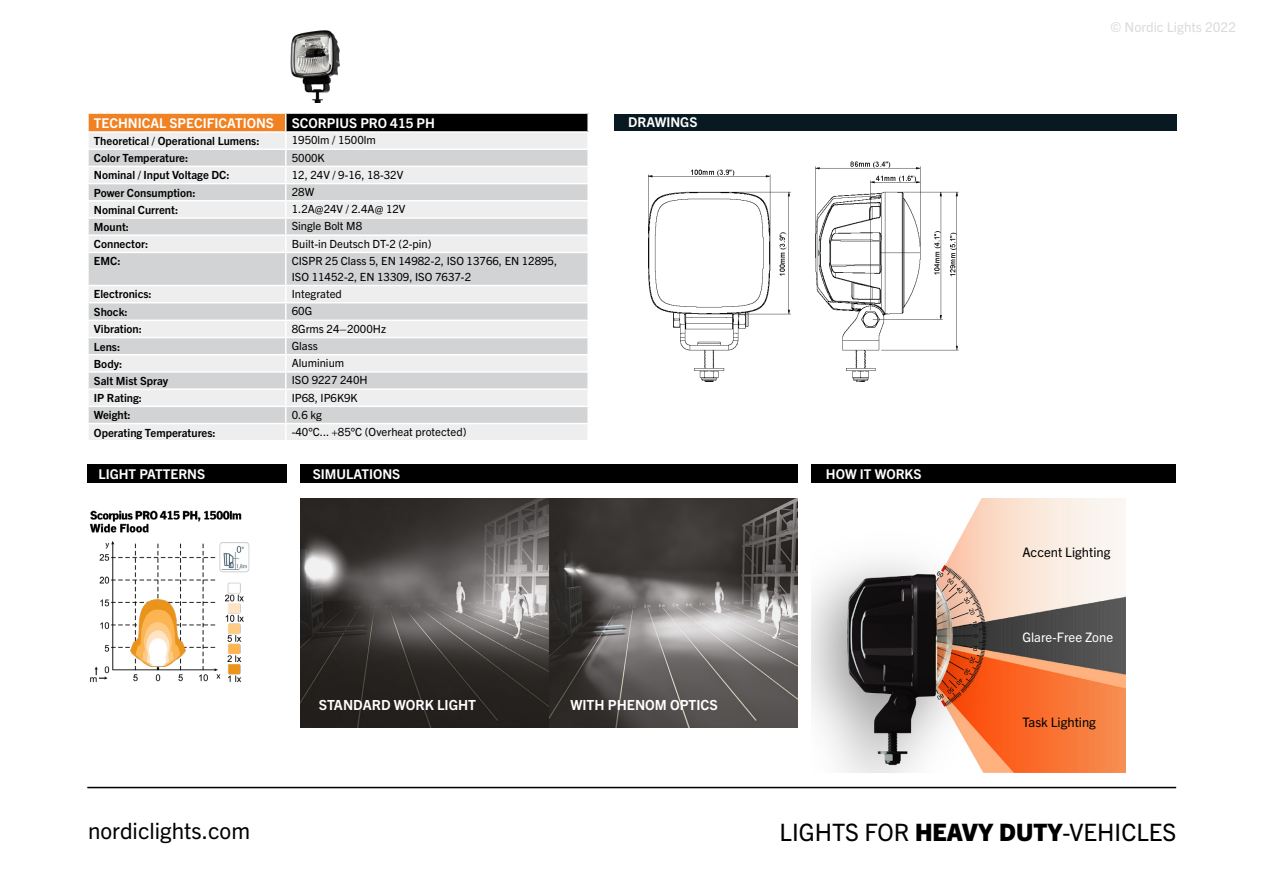
<style>
.page{position:relative;width:1263px;height:893px;background:#fff}
.page>*{position:absolute;margin:0;border:0;box-sizing:border-box;transform-origin:0 0}
.t1{font:24px "Trade Gothic Next LT Pro";color:#000}
.t2{font:22.5px "Trade Gothic Next LT Pro";color:#000}
.t3{font:700 13.95px "Trade Gothic Next LT Pro";color:#fff}
.t4{font:700 13.5px "Trade Gothic Next LT Pro";color:#fff}
.t5{font:13.5px "Trade Gothic Next LT Pro";color:#dbdada}
.t6{font:13.05px "Trade Gothic Next LT Pro";color:#000}
.t7{font:13.05px "Trade Gothic Next LT Pro";color:#fff}
.t8{font:11.25px/16.5px "Trade Gothic Next LT Pro";color:#000}
.t9{font:700 11.25px "Trade Gothic Next LT Pro";color:#000}
.s1{font-weight:800}
</style>
<div class="page">
<hr style="left:87px;top:787px;width:1089px;height:1px;background:#000">
<div style="left:88px;top:113px;width:198px;height:19px;background:#f08223"></div>
<div style="left:286px;top:113px;width:302px;height:19px;background:#000"></div>
<div style="left:89px;top:133px;width:498px;height:307px;background:#eeeeef"></div>
<svg style="left:89px;top:150px;width:498px;height:273px;background:#dedfe0"></svg>
<svg style="left:285px;top:114px;width:1px;height:138px"></svg>
<svg style="left:587px;top:114px;width:1px;height:120px"></svg>
<hr style="left:285px;top:253px;width:1px;height:32px;background:#fff">
<svg style="left:285px;top:286px;width:1px;height:154px"></svg>
<svg style="left:587px;top:303px;width:1px;height:120px"></svg>
<hr style="left:87px;top:112px;width:199px;height:2px;background:#fff">
<hr style="left:286px;top:112px;width:303px;height:2px;background:#fff">
<hr style="left:87px;top:131px;width:199px;height:2px;background:#fff">
<hr style="left:286px;top:131px;width:303px;height:2px;background:#fff">
<hr style="left:87px;top:148px;width:199px;height:2px;background:#fff">
<hr style="left:286px;top:148px;width:303px;height:2px;background:#fff">
<hr style="left:87px;top:166px;width:199px;height:1px;background:#fff">
<hr style="left:286px;top:166px;width:303px;height:1px;background:#fff">
<hr style="left:87px;top:183px;width:199px;height:1px;background:#fff">
<hr style="left:286px;top:183px;width:303px;height:1px;background:#fff">
<hr style="left:87px;top:200px;width:199px;height:2px;background:#fff">
<hr style="left:286px;top:200px;width:303px;height:2px;background:#fff">
<hr style="left:87px;top:217px;width:199px;height:2px;background:#fff">
<hr style="left:286px;top:217px;width:303px;height:2px;background:#fff">
<hr style="left:87px;top:234px;width:199px;height:2px;background:#fff">
<svg style="left:88px;top:114px;width:1px;height:121px"></svg>
<hr style="left:286px;top:234px;width:303px;height:2px;background:#fff">
<hr style="left:87px;top:252px;width:199px;height:1px;background:#fff">
<hr style="left:286px;top:252px;width:303px;height:1px;background:#fff">
<hr style="left:87px;top:285px;width:199px;height:1px;background:#fff">
<hr style="left:286px;top:285px;width:303px;height:1px;background:#fff">
<hr style="left:87px;top:302px;width:199px;height:1px;background:#fff">
<hr style="left:286px;top:302px;width:303px;height:1px;background:#fff">
<hr style="left:87px;top:320px;width:199px;height:1px;background:#fff">
<hr style="left:286px;top:320px;width:303px;height:1px;background:#fff">
<hr style="left:87px;top:337px;width:199px;height:1px;background:#fff">
<hr style="left:286px;top:337px;width:303px;height:1px;background:#fff">
<hr style="left:87px;top:354px;width:199px;height:1px;background:#fff">
<hr style="left:286px;top:354px;width:303px;height:1px;background:#fff">
<hr style="left:87px;top:371px;width:199px;height:2px;background:#fff">
<hr style="left:286px;top:371px;width:303px;height:2px;background:#fff">
<hr style="left:87px;top:388px;width:199px;height:2px;background:#fff">
<hr style="left:286px;top:388px;width:303px;height:2px;background:#fff">
<hr style="left:87px;top:406px;width:199px;height:1px;background:#fff">
<hr style="left:286px;top:406px;width:303px;height:1px;background:#fff">
<hr style="left:87px;top:423px;width:199px;height:1px;background:#fff">
<svg style="left:88px;top:303px;width:1px;height:120px"></svg>
<hr style="left:286px;top:423px;width:303px;height:1px;background:#fff">
<div style="left:614px;top:114px;width:562px;height:17px;background:#081922"></div>
<div style="left:87px;top:464px;width:200px;height:19px;background:#000"></div>
<div style="left:300px;top:464px;width:498px;height:19px;background:#000"></div>
<div style="left:811px;top:464px;width:365px;height:19px;background:#000"></div>
<img style="left:89px;top:510px;width:161px;height:173px">
<img style="left:648px;top:161px;width:311px;height:221px">
<img style="left:290px;top:30px;width:50px;height:72px">
<img style="left:300px;top:498px;width:498px;height:229px">
<img style="left:811px;top:498px;width:314px;height:274px">
<p class="t4" style="left:94px;top:113px;width:182px">TECHNICAL SPECIFICATIONS</p>
<p class="t4" style="left:292px;top:113px;width:145px">SCORPIUS PRO 415 PH</p>
<p class="t9" style="left:94px;top:133px;width:167px">Theoretical / Operational Lumens:</p>
<p class="t8" style="left:292px;top:131px;width:86px">1950lm / 1500lm</p>
<p class="t9" style="left:94px;top:150px;width:96px">Color Temperature:</p>
<p class="t8" style="left:292px;top:148px;width:34px">5000K</p>
<p class="t9" style="left:94px;top:167px;width:137px">Nominal / Input Voltage DC:</p>
<p class="t8" style="left:292px;top:166px;width:113px">12, 24V / 9-16, 18-32V</p>
<p class="t9" style="left:94px;top:185px;width:103px">Power Consumption:</p>
<p class="t8" style="left:292px;top:183px;width:24px">28W</p>
<p class="t9" style="left:94px;top:202px;width:86px">Nominal Current:</p>
<p class="t8" style="left:292px;top:200px;width:115px">1.2A@24V / 2.4A@ 12V</p>
<p class="t9" style="left:94px;top:219px;width:37px">Mount:</p>
<p class="t8" style="left:292px;top:217px;width:72px">Single Bolt M8</p>
<p class="t9" style="left:94px;top:236px;width:56px">Connector:</p>
<p class="t8" style="left:292px;top:234px;width:141px">Built-in Deutsch DT-2 (2-pin)</p>
<p class="t9" style="left:94px;top:253px;width:28px">EMC:</p>
<p class="t8" style="left:292px;top:252px;width:267px">CISPR 25 Class 5, EN 14982-2, ISO 13766, EN 12895,<br>ISO 11452-2, EN 13309, ISO 7637-2</p>
<p class="t9" style="left:94px;top:287px;width:59px">Electronics:</p>
<p class="t8" style="left:292px;top:285px;width:52px">Integrated</p>
<p class="t9" style="left:94px;top:304px;width:35px">Shock:</p>
<p class="t8" style="left:292px;top:302px;width:22px">60G</p>
<p class="t9" style="left:94px;top:321px;width:50px">Vibration:</p>
<p class="t8" style="left:292px;top:320px;width:96px">8Grms 24–2000Hz</p>
<p class="t9" style="left:94px;top:339px;width:28px">Lens:</p>
<p class="t8" style="left:292px;top:337px;width:28px">Glass</p>
<p class="t9" style="left:94px;top:356px;width:30px">Body:</p>
<p class="t8" style="left:292px;top:354px;width:54px">Aluminium</p>
<p class="t9" style="left:94px;top:373px;width:76px">Salt Mist Spray</p>
<p class="t8" style="left:292px;top:371px;width:77px">ISO 9227 240H</p>
<p class="t9" style="left:94px;top:390px;width:50px">IP Rating:</p>
<p class="t8" style="left:292px;top:388px;width:67px">IP68, IP6K9K</p>
<p class="t9" style="left:94px;top:407px;width:38px">Weight:</p>
<p class="t8" style="left:292px;top:406px;width:32px">0.6 kg</p>
<p class="t9" style="left:94px;top:425px;width:123px">Operating Temperatures:</p>
<p class="t8" style="left:292px;top:423px;width:176px">-40°C... +85°C (Overheat protected)</p>
<p class="t4" style="left:628px;top:113px;width:71px">DRAWINGS</p>
<p class="t4" style="left:98px;top:464px;width:108px">LIGHT PATTERNS</p>
<p class="t4" style="left:313px;top:464px;width:89px">SIMULATIONS</p>
<p class="t4" style="left:826px;top:464px;width:97px">HOW IT WORKS</p>
<p class="t3" style="left:319px;top:696px;width:159px">STANDARD WORK LIGHT</p>
<p class="t3" style="left:570px;top:696px;width:149px">WITH PHENOM OPTICS</p>
<p class="t5" style="left:1110px;top:18px;width:127px">© Nordic Lights 2022</p>
<p class="t6" style="left:1022px;top:543px;width:89px">Accent Lighting</p>
<p class="t7" style="left:1022px;top:628px;width:92px">Glare-Free Zone</p>
<p class="t6" style="left:1022px;top:713px;width:75px">Task Lighting</p>
<h2 class="t2" style="left:88px;top:815px;width:164px">nordiclights.com</h2>
<h1 class="t1" style="left:780px;top:816px;width:398px">LIGHTS FOR <span class="s1">HEAVY DUTY</span>-VEHICLES</h1>
</div>
